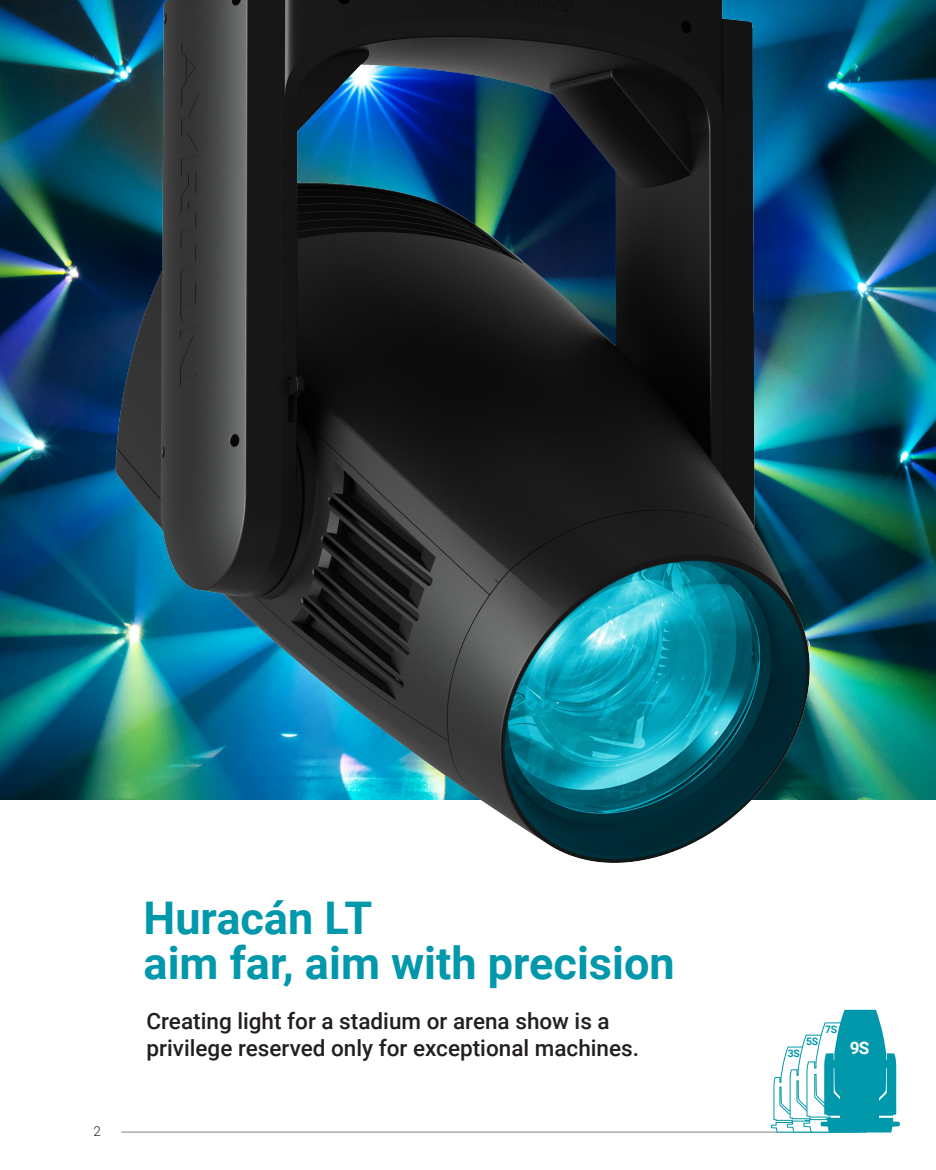
<style>
.page{position:relative;width:936px;height:1170px;background:#fff}
.page>*{position:absolute;margin:0;border:0;box-sizing:border-box;transform-origin:0 0}
.t1{font:700 45px/45px "Roboto";color:#0198ac}
.t2{font:500 22.5px/27px "Roboto";color:#231f20}
.t3{font:700 17.25px "Roboto";color:#fff}
.t4{font:300 13.5px "Roboto";color:#231f20}
.t5{font:700 10.35px "Roboto";color:#0198ac}
</style>
<div class="page">
<hr style="left:121px;top:1131px;width:738px;height:1px;background:#808285">
<img style="left:0;top:0;width:935px;height:800px">
<img style="left:70px;top:0;width:787px;height:863px">
<svg style="left:770px;top:1009px;width:130px;height:124px"></svg>
<p class="t4" style="left:94px;top:1122px;width:9px">2</p>
<h1 class="t1" style="left:144px;top:893px;width:532px">Huracán LT<br>aim far, aim with precision</h1>
<p class="t2" style="left:146px;top:1006px;width:494px">Creating light for a stadium or arena show is a privilege reserved only for exceptional machines.</p>
<p class="t5" style="left:825px;top:1021px;width:13px">7S</p>
<p class="t5" style="left:806px;top:1033px;width:13px">5S</p>
<p class="t5" style="left:787px;top:1045px;width:13px">3S</p>
<p class="t3" style="left:849px;top:1035px;width:21px">9S</p>
</div>
